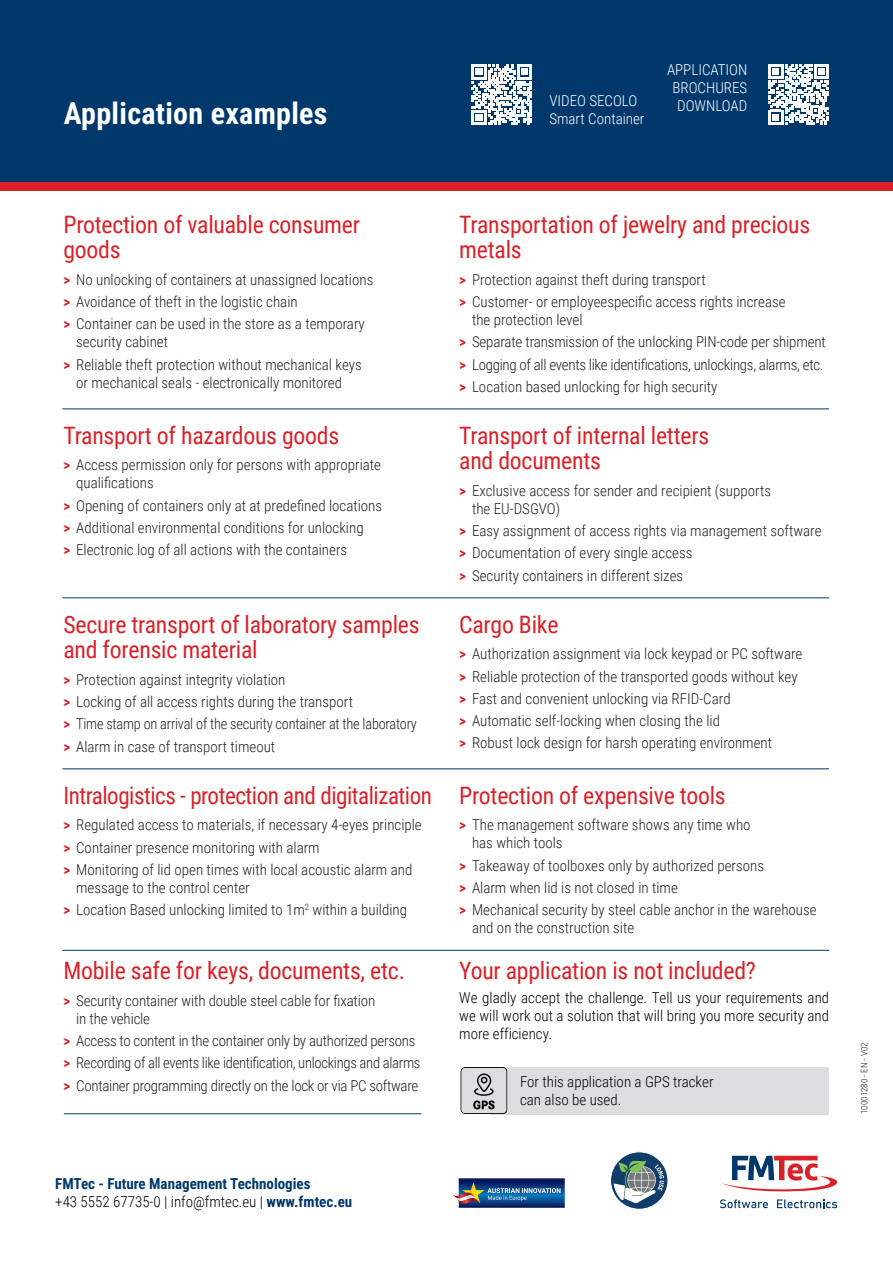
<style>
.page{position:relative;width:893px;height:1263px;background:#fff}
.page>*{position:absolute;margin:0;border:0;box-sizing:border-box;transform-origin:0 0}
.t1{font:700 30px "Roboto Condensed";letter-spacing:.01em;color:#fff}
.t2{font:24px/25.5px "Roboto Condensed";letter-spacing:-.01em;color:#da2128}
.t3{font:24px "Roboto Condensed";letter-spacing:-.01em;color:#da2128;scale:.96 1}
.t4{font:300 15px/22.2px "Roboto Condensed";color:#231f20}
.t5{font:300 15px/22.2px "Roboto Condensed";letter-spacing:-.02em;color:#231f20}
.t6{font:300 15px/18px "Roboto Condensed";color:#000;text-align:justify}
.t7{font:700 15px/18px "Roboto Condensed";color:#01386b}
.t8{font:300 15px/18px "Roboto Condensed";color:#fff}
.t9{font:300 9px "Roboto Condensed";color:#231f20}
.s1{font-weight:700;color:#da2128}
.s2{font-weight:300;color:#000}
</style>
<div class="page">
<div style="left:0;top:0;width:893px;height:187px;background:#01386b"></div>
<div style="left:0;top:182px;width:893px;height:8px;background:#da2128"></div>
<svg style="left:720px;top:1156px;width:117px;height:36px"></svg>
<svg style="left:720px;top:1199px;width:48px;height:9px"></svg>
<svg style="left:777px;top:1199px;width:60px;height:9px"></svg>
<svg style="left:453px;top:1178px;width:112px;height:30px;background:#385b8a"></svg>
<svg style="left:610px;top:1152px;width:58px;height:57px"></svg>
<div style="left:610px;top:1151px;width:58px;height:58px;border:1px solid #fff;border-radius:50%"></div>
<svg style="left:614px;top:1160px;width:50px;height:43px"></svg>
<hr style="left:62px;top:597px;width:767px;height:1px;background:#01386b">
<hr style="left:62px;top:408px;width:767px;height:1px;background:#01386b">
<hr style="left:62px;top:768px;width:767px;height:1px;background:#01386b">
<hr style="left:62px;top:950px;width:767px;height:1px;background:#01386b">
<svg style="left:472px;top:65px;width:60px;height:60px"></svg>
<svg style="left:768px;top:64px;width:61px;height:61px"></svg>
<hr style="left:64px;top:1113px;width:357px;height:1px;background:#01386b">
<div style="left:490px;top:1067px;width:339px;height:47px;background:#dcdddf"></div>
<svg style="left:460px;top:1067px;width:49px;height:47px"></svg>
<svg style="left:460px;top:1067px;width:47px;height:47px"></svg>
<h1 class="t1" style="left:64px;top:92px;width:265px">Application examples</h1>
<p class="t8" style="left:549px;top:91px;width:97px">VIDEO SECOLO<br>Smart Container</p>
<p class="t8" style="left:667px;top:60px;width:82px;text-align:right">APPLICATION<br>BROCHURES<br>DOWNLOAD</p>
<h2 class="t2" style="left:63px;top:211px;width:298px">Protection of valuable consumer goods</h2>
<p class="t4" style="left:63px;top:268px;width:311px"><span class="s1">&gt;</span> No unlocking of containers at unassigned locations <span class="s1">&gt;</span> Avoidance of theft in the logistic chain<br><span class="s1">&gt;</span> Container can be used in the store as a temporary</p>
<p class="t4" style="left:63px;top:330px;width:300px;text-indent:13px">security cabinet<br><span class="s1">&gt;</span> Reliable theft protection without mechanical keys</p>
<p class="t4" style="left:76px;top:370px;width:267px">or mechanical seals - electronically monitored</p>
<h2 class="t2" style="left:63px;top:422px;width:277px">Transport of hazardous goods</h2>
<p class="t4" style="left:76px;top:456px;width:306px;line-height:18px;text-indent:-13px"><span class="s1">&gt;</span> Access permission only for persons with appropriate qualifications</p>
<p class="t4" style="left:63px;top:494px;width:320px"><span class="s1">&gt;</span> Opening of containers only at at predefined locations <span class="s1">&gt;</span> Additional environmental conditions for unlocking<br><span class="s1">&gt;</span> Electronic log of all actions with the containers</p>
<h2 class="t2" style="left:63px;top:611px;width:358px">Secure transport of laboratory samples and forensic material</h2>
<p class="t4" style="left:63px;top:668px;width:355px"><span class="s1">&gt;</span> Protection against integrity violation<br><span class="s1">&gt;</span> Locking of all access rights during the transport<br><span class="s1">&gt;</span> Time stamp on arrival of the security container at the laboratory <span class="s1">&gt;</span> Alarm in case of transport timeout</p>
<h2 class="t3" style="left:63px;top:778px;width:385px">Intralogistics - protection and digitalization</h2>
<p class="t4" style="left:63px;top:813px;width:360px"><span class="s1">&gt;</span> Regulated access to materials, if necessary 4-eyes principle <span class="s1">&gt;</span> Container presence monitoring with alarm<br><span class="s1">&gt;</span> Monitoring of lid open times with local acoustic alarm and</p>
<p class="t4" style="left:63px;top:876px;width:345px;text-indent:13px">message to the control center<br><span class="s1">&gt;</span> Location Based unlocking limited to 1m<sup>2</sup> within a building</p>
<h2 class="t2" style="left:63px;top:957px;width:343px">Mobile safe for keys, documents, etc.</h2>
<p class="t4" style="left:76px;top:991px;width:301px;line-height:18px;text-indent:-13px"><span class="s1">&gt;</span> Security container with double steel cable for fixation in the vehicle</p>
<p class="t5" style="left:63px;top:1029px;width:359px"><span class="s1">&gt;</span> Access to content in the container only by authorized persons <span class="s1">&gt;</span> Recording of all events like identification, unlockings and alarms <span class="s1">&gt;</span> Container programming directly on the lock or via PC software</p>
<p class="t7" style="left:55px;top:1174px;width:298px">FMTec - Future Management Technologies<br><span class="s2">+43 5552 67735-0 | info@fmtec.eu |</span> www.fmtec.eu</p>
<h2 class="t2" style="left:459px;top:211px;width:353px">Transportation of jewelry and precious metals</h2>
<p class="t4" style="left:459px;top:268px;width:328px"><span class="s1">&gt;</span> Protection against theft during transport<br><span class="s1">&gt;</span> Customer- or employeespecific access rights increase</p>
<p class="t4" style="left:459px;top:308px;width:368px;text-indent:13px">the protection level<br><span class="s1">&gt;</span> Separate transmission of the unlocking PIN-code per shipment <span class="s1">&gt;</span> Logging of all events like identifications, unlockings, alarms, etc. <span class="s1">&gt;</span> Location based unlocking for high security</p>
<h2 class="t2" style="left:459px;top:422px;width:251px">Transport of internal letters and documents</h2>
<p class="t4" style="left:472px;top:481px;width:301px;line-height:18px;text-indent:-13px"><span class="s1">&gt;</span> Exclusive access for sender and recipient (supports the EU-DSGVO)</p>
<p class="t4" style="left:459px;top:519px;width:364px"><span class="s1">&gt;</span> Easy assignment of access rights via management software <span class="s1">&gt;</span> Documentation of every single access<br><span class="s1">&gt;</span> Security containers in different sizes</p>
<h2 class="t2" style="left:459px;top:611px;width:101px">Cargo Bike</h2>
<p class="t4" style="left:459px;top:642px;width:345px"><span class="s1">&gt;</span> Authorization assignment via lock keypad or PC software <span class="s1">&gt;</span> Reliable protection of the transported goods without key <span class="s1">&gt;</span> Fast and convenient unlocking via RFID-Card<br><span class="s1">&gt;</span> Automatic self-locking when closing the lid<br><span class="s1">&gt;</span> Robust lock design for harsh operating environment</p>
<h2 class="t2" style="left:459px;top:782px;width:268px">Protection of expensive tools</h2>
<p class="t4" style="left:472px;top:815px;width:280px;line-height:18px;text-indent:-13px"><span class="s1">&gt;</span> The management software shows any time who has which tools</p>
<p class="t4" style="left:459px;top:854px;width:359px"><span class="s1">&gt;</span> Takeaway of toolboxes only by authorized persons<br><span class="s1">&gt;</span> Alarm when lid is not closed in time<br><span class="s1">&gt;</span> Mechanical security by steel cable anchor in the warehouse</p>
<p class="t4" style="left:472px;top:916px;width:164px">and on the construction site</p>
<h2 class="t2" style="left:459px;top:957px;width:298px">Your application is not included?</h2>
<p class="t6" style="left:459px;top:988px;width:371px">We gladly accept the challenge. Tell us your requirements and we will work out a solution that will bring you more security and more efficiency.</p>
<p class="t6" style="left:520px;top:1072px;width:195px">For this application a GPS tracker can also be used.</p>
<p class="t9" style="left:858px;top:1114px;width:73px;rotate:-90deg">10001280 - EN - V02</p>
</div>
